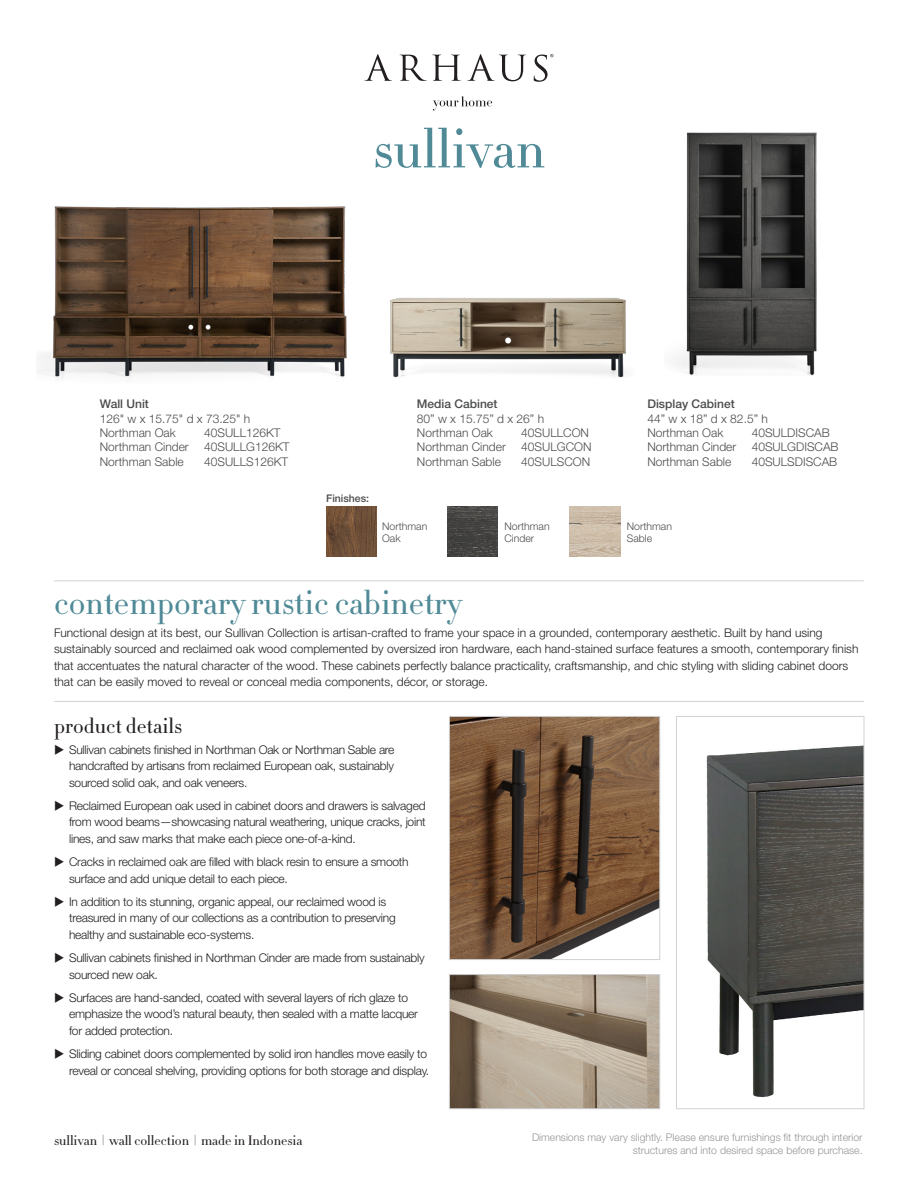
<style>
.page{position:relative;width:918px;height:1188px;background:#fff}
.page>*{position:absolute;margin:0;border:0;box-sizing:border-box;transform-origin:0 0}
.t1{font:300 54px "HTF Didot L06";color:#508a97}
.t2{font:300 33px "HTF Didot L06";color:#508a97}
.t3{font:300 21px "HTF Didot L06";color:#231f20}
.t4{font:300 13.5px "HTF Didot L06";color:#231f20}
.t5{font:300 12px/16.5px "Helvetica Neue LT Std";letter-spacing:-.02em;color:#231f20}
.t6{font:300 12px/16.5px "Helvetica Neue LT Std";color:#231f20}
.t7{font:300 12px/14.4px "Helvetica Neue LT Std";color:#4b4c4d}
.t8{font:300 10.5px/12.6px "Helvetica Neue LT Std";color:#939598;text-align:right}
.t9{font:300 10.5px/12.6px "Helvetica Neue LT Std";color:#4b4c4d}
.t10{font:500 10.5px "Helvetica Neue LT Std";color:#4b4c4d}
.s1{font-weight:500}
</style>
<div class="page">
<img style="left:451px;top:976px;width:207px;height:131px">
<div style="left:449px;top:974px;width:211px;height:135px;border:1px solid #d1d2d4"></div>
<img style="left:40px;top:206px;width:307px;height:172px">
<img style="left:706px;top:745px;width:156px;height:353px">
<div style="left:676px;top:716px;width:188px;height:393px;border:1px solid #d1d2d4"></div>
<img style="left:451px;top:718px;width:207px;height:240px">
<div style="left:449px;top:716px;width:211px;height:244px;border:1px solid #d1d2d4"></div>
<img style="left:390px;top:297px;width:236px;height:81px">
<img style="left:674px;top:132px;width:143px;height:243px">
<svg style="left:365px;top:54px;width:189px;height:57px"></svg>
<hr style="left:54px;top:580px;width:810px;height:1px;background:#d1d2d4">
<hr style="left:54px;top:701px;width:810px;height:1px;background:#d1d2d4">
<img style="left:326px;top:506px;width:51px;height:51px">
<img style="left:447px;top:506px;width:51px;height:51px">
<img style="left:569px;top:506px;width:51px;height:51px">
<p class="t1" style="left:373px;top:109px;width:174px">sullivan</p>
<p class="t7" style="left:100px;top:396px;width:152px"><span class="s1">Wall Unit<br></span>126" w x 15.75" d x 73.25" h<br>Northman Oak</p>
<p class="t7" style="left:204px;top:425px;width:78px">40SULL126KT</p>
<p class="t7" style="left:417px;top:396px;width:129px"><span class="s1">Media Cabinet<br></span>80” w x 15.75” d x 26” h<br>Northman Oak</p>
<p class="t7" style="left:521px;top:425px;width:69px">40SULLCON</p>
<p class="t7" style="left:647px;top:396px;width:122px"><span class="s1">Display Cabinet<br></span>44” w x 18” d x 82.5” h<br>Northman Oak</p>
<p class="t7" style="left:752px;top:425px;width:80px">40SULDISCAB</p>
<p class="t7" style="left:100px;top:440px;width:90px">Northman Cinder</p>
<p class="t7" style="left:204px;top:440px;width:87px">40SULLG126KT</p>
<p class="t7" style="left:100px;top:454px;width:86px">Northman Sable</p>
<p class="t7" style="left:204px;top:454px;width:86px">40SULLS126KT</p>
<p class="t7" style="left:417px;top:440px;width:90px">Northman Cinder</p>
<p class="t7" style="left:521px;top:440px;width:72px">40SULGCON</p>
<p class="t7" style="left:417px;top:454px;width:86px">Northman Sable</p>
<p class="t7" style="left:521px;top:454px;width:70px">40SULSCON</p>
<p class="t7" style="left:647px;top:440px;width:90px">Northman Cinder</p>
<p class="t7" style="left:752px;top:440px;width:88px">40SULGDISCAB</p>
<p class="t7" style="left:647px;top:454px;width:86px">Northman Sable</p>
<p class="t7" style="left:752px;top:454px;width:87px">40SULSDISCAB</p>
<p class="t10" style="left:326px;top:492px;width:44px">Finishes:</p>
<p class="t9" style="left:382px;top:520px;width:47px">Northman<br>Oak</p>
<p class="t9" style="left:505px;top:520px;width:47px">Northman<br>Cinder</p>
<p class="t9" style="left:627px;top:520px;width:47px">Northman<br>Sable</p>
<p class="t2" style="left:54px;top:578px;width:409px">contemporary rustic cabinetry</p>
<p class="t6" style="left:54px;top:624px;width:806px">Functional design at its best, our Sullivan Collection is artisan-crafted to frame your space in a grounded, contemporary aesthetic. Built by hand using sustainably sourced and reclaimed oak wood complemented by oversized iron hardware, each hand-stained surface features a smooth, contemporary finish that accentuates the natural character of the wood. These cabinets perfectly balance practicality, craftsmanship, and chic styling with sliding cabinet doors that can be easily moved to reveal or conceal media components, décor, or storage.</p>
<p class="t3" style="left:54px;top:710px;width:130px">product details</p>
<p class="t5" style="left:69px;top:741px;width:327px;text-align:justify;text-indent:-15px">◆ Sullivan cabinets finished in Northman Oak or Northman Sable are handcrafted by artisans from reclaimed European oak, sustainably sourced solid oak, and oak veneers.</p>
<p class="t5" style="left:69px;top:797px;width:358px;text-align:justify;text-indent:-15px">◆ Reclaimed European oak used in cabinet doors and drawers is salvaged from wood beams—showcasing natural weathering, unique cracks, joint lines, and saw marks that make each piece one-of-a-kind.</p>
<p class="t5" style="left:69px;top:853px;width:341px;text-indent:-15px">◆ Cracks in reclaimed oak are filled with black resin to ensure a smooth surface and add unique detail to each piece.</p>
<p class="t5" style="left:69px;top:893px;width:328px;text-indent:-15px">◆ In addition to its stunning, organic appeal, our reclaimed wood is treasured in many of our collections as a contribution to preserving healthy and sustainable eco-systems.</p>
<p class="t5" style="left:69px;top:949px;width:357px;text-indent:-15px">◆ Sullivan cabinets finished in Northman Cinder are made from sustainably sourced new oak.</p>
<p class="t5" style="left:69px;top:989px;width:350px;text-indent:-15px">◆ Surfaces are hand-sanded, coated with several layers of rich glaze to emphasize the wood’s natural beauty, then sealed with a matte lacquer for added protection.</p>
<p class="t5" style="left:54px;top:1045px;width:377px;text-align:right">◆ Sliding cabinet doors complemented by solid iron handles move easily to reveal or conceal shelving, providing options for both storage and display.</p>
<p class="t4" style="left:54px;top:1130px;width:250px">sullivan | wall collection | made in Indonesia</p>
<p class="t8" style="left:532px;top:1131px;width:332px">Dimensions may vary slightly. Please ensure furnishings fit through interior structures and into desired space before purchase.</p>
</div>
